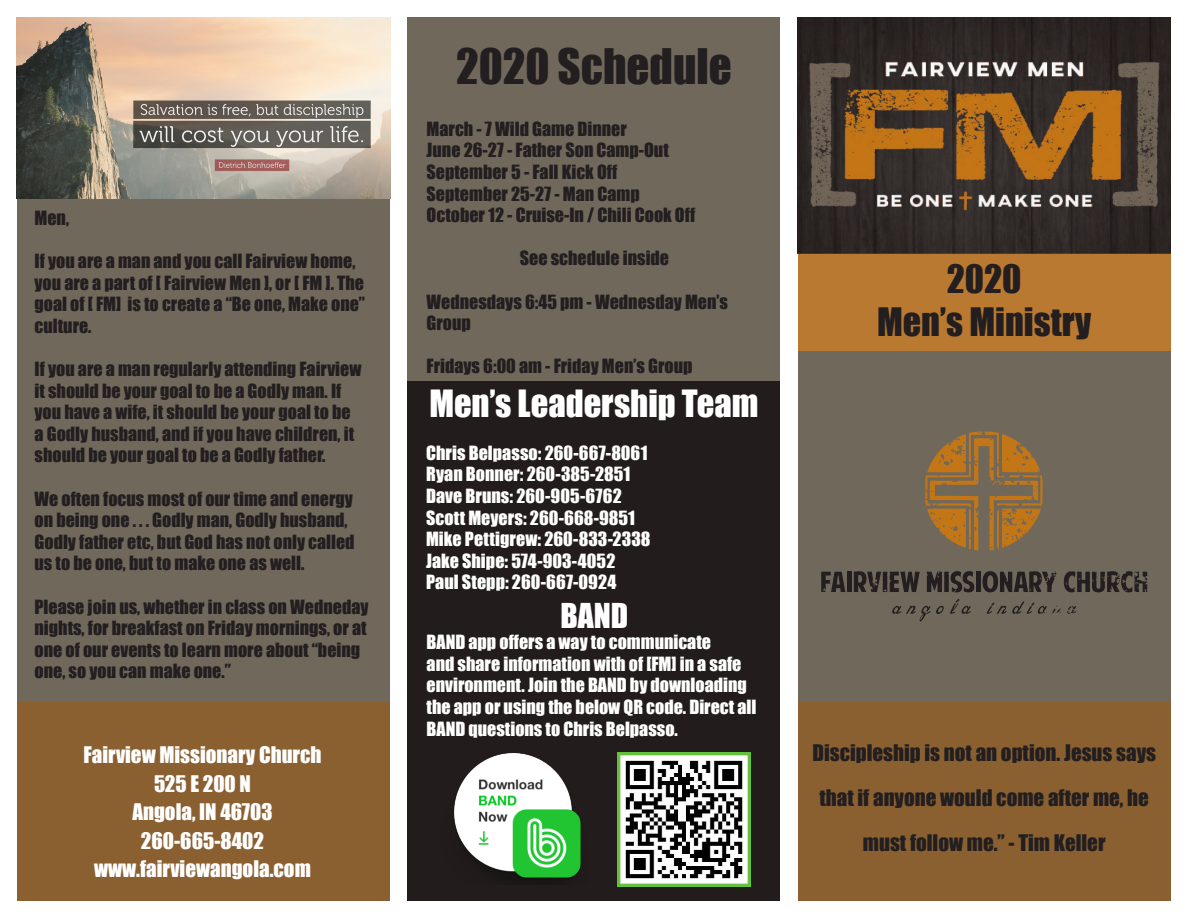
<style>
.page{position:relative;width:1188px;height:918px;background:#fff}
.page>*{position:absolute;margin:0;border:0;box-sizing:border-box;transform-origin:0 0}
.t1{font:45px "Impact";color:#231f20}
.t2{font:36px "Impact";color:#231f20}
.t3{font:34.5px "Impact";color:#fff}
.t4{font:31.5px "Impact";color:#fff}
.t5{font:21px/45px "Impact";color:#231f20;text-align:center}
.t6{font:21px "Impact";color:#fff}
.t7{font:18px/21.6px "Impact";color:#231f20}
.t8{font:18px/21.6px "Impact";color:#fff}
</style>
<div class="page">
<div style="left:408px;top:17px;width:372px;height:364px;background:#71685c"></div>
<div style="left:798px;top:17px;width:373px;height:334px;background:#ba7931"></div>
<img style="left:798px;top:17px;width:373px;height:237px">
<div style="left:17px;top:351px;width:373px;height:351px;background:#71685c"></div>
<div style="left:408px;top:381px;width:372px;height:321px;background:#221d1c"></div>
<div style="left:17px;top:702px;width:373px;height:199px;background:#8b6031"></div>
<div style="left:408px;top:595px;width:372px;height:306px;background:#221d1c"></div>
<div style="left:798px;top:702px;width:373px;height:199px;background:#8b6031"></div>
<div style="left:798px;top:351px;width:373px;height:351px;background:#71685c"></div>
<div style="left:17px;top:17px;width:373px;height:334px;background:#71685c"></div>
<img style="left:17px;top:17px;width:373px;height:181px">
<img style="left:454px;top:753px;width:127px;height:127px">
<img style="left:618px;top:753px;width:133px;height:133px">
<svg style="left:925px;top:432px;width:118px;height:118px"></svg>
<svg style="left:892px;top:606px;width:52px;height:15px"></svg>
<svg style="left:950px;top:599px;width:21px;height:15px"></svg>
<svg style="left:987px;top:601px;width:74px;height:13px"></svg>
<svg style="left:1067px;top:606px;width:9px;height:8px"></svg>
<svg style="left:821px;top:572px;width:24px;height:20px"></svg>
<div style="left:847px;top:572px;width:5px;height:20px;background:#231f20"></div>
<svg style="left:854px;top:571px;width:66px;height:21px"></svg>
<svg style="left:927px;top:571px;width:47px;height:21px"></svg>
<div style="left:976px;top:572px;width:5px;height:20px;background:#231f20"></div>
<svg style="left:983px;top:571px;width:74px;height:22px"></svg>
<svg style="left:1064px;top:571px;width:83px;height:22px"></svg>
<p class="t7" style="left:35px;top:206px;width:36px">Men,</p>
<p class="t7" style="left:35px;top:250px;width:332px">If you are a man and you call Fairview home, you are a part of [ Fairview Men ], or [ FM ]. The goal of [ FM] is to create a “Be one, Make one” culture.</p>
<p class="t7" style="left:35px;top:358px;width:328px">If you are a man regularly attending Fairview it should be your goal to be a Godly man. If you have a wife, it should be your goal to be a Godly husband, and if you have children, it should be your goal to be a Godly father.</p>
<p class="t7" style="left:35px;top:487px;width:322px">We often focus most of our time and energy on being one . . . Godly man, Godly husband, Godly father etc, but God has not only called us to be one, but to make one as well.</p>
<p class="t7" style="left:35px;top:595px;width:335px">Please join us, whether in class on Wedneday nights, for breakfast on Friday mornings, or at one of our events to learn more about “being one, so you can make one.”</p>
<p class="t6" style="left:83px;top:739px;width:240px">Fairview Missionary Church</p>
<p class="t6" style="left:154px;top:767px;width:98px">525 E 200 N</p>
<p class="t6" style="left:132px;top:796px;width:142px">Angola, IN 46703</p>
<p class="t6" style="left:141px;top:824px;width:125px">260-665-8402</p>
<p class="t6" style="left:94px;top:853px;width:218px">www.fairviewangola.com</p>
<p class="t1" style="left:456px;top:32px;width:277px">2020 Schedule</p>
<p class="t7" style="left:427px;top:117px;width:202px">March - 7 Wild Game Dinner</p>
<p class="t7" style="left:427px;top:139px;width:244px">June 26-27 - Father Son Camp-Out</p>
<p class="t7" style="left:427px;top:161px;width:192px">September 5 - Fall Kick Off</p>
<p class="t7" style="left:427px;top:182px;width:215px">September 25-27 - Man Camp</p>
<p class="t7" style="left:427px;top:204px;width:270px">October 12 - Cruise-In / Chili Cook Off</p>
<p class="t7" style="left:520px;top:247px;width:151px">See schedule inside</p>
<p class="t7" style="left:427px;top:290px;width:303px">Wednesdays 6:45 pm - Wednesday Men’s<br>Group</p>
<p class="t7" style="left:427px;top:355px;width:267px">Fridays 6:00 am - Friday Men’s Group</p>
<p class="t3" style="left:429px;top:376px;width:331px">Men’s Leadership Team</p>
<p class="t8" style="left:426px;top:441px;width:223px">Chris Belpasso: 260-667-8061</p>
<p class="t8" style="left:426px;top:463px;width:206px">Ryan Bonner: 260-385-2851</p>
<p class="t8" style="left:426px;top:485px;width:197px">Dave Bruns: 260-905-6762</p>
<p class="t8" style="left:426px;top:506px;width:211px">Scott Meyers: 260-668-9851</p>
<p class="t8" style="left:426px;top:528px;width:226px">Mike Pettigrew: 260-833-2338</p>
<p class="t8" style="left:426px;top:549px;width:191px">Jake Shipe: 574-903-4052</p>
<p class="t8" style="left:426px;top:571px;width:192px">Paul Stepp: 260-667-0924</p>
<p class="t4" style="left:560px;top:591px;width:69px">BAND</p>
<p class="t8" style="left:427px;top:631px;width:331px">BAND app offers a way to communicate<br>and share information with of [FM] in a safe environment. Join the BAND by downloading the app or using the below QR code. Direct all BAND questions to Chris Belpasso.</p>
<p class="t2" style="left:947px;top:251px;width:76px">2020</p>
<p class="t2" style="left:877px;top:294px;width:216px">Men’s Ministry</p>
<p class="t5" style="left:813px;top:730px;width:345px">Discipleship is not an option. Jesus says that if anyone would come after me, he must follow me.” - Tim Keller</p>
</div>
